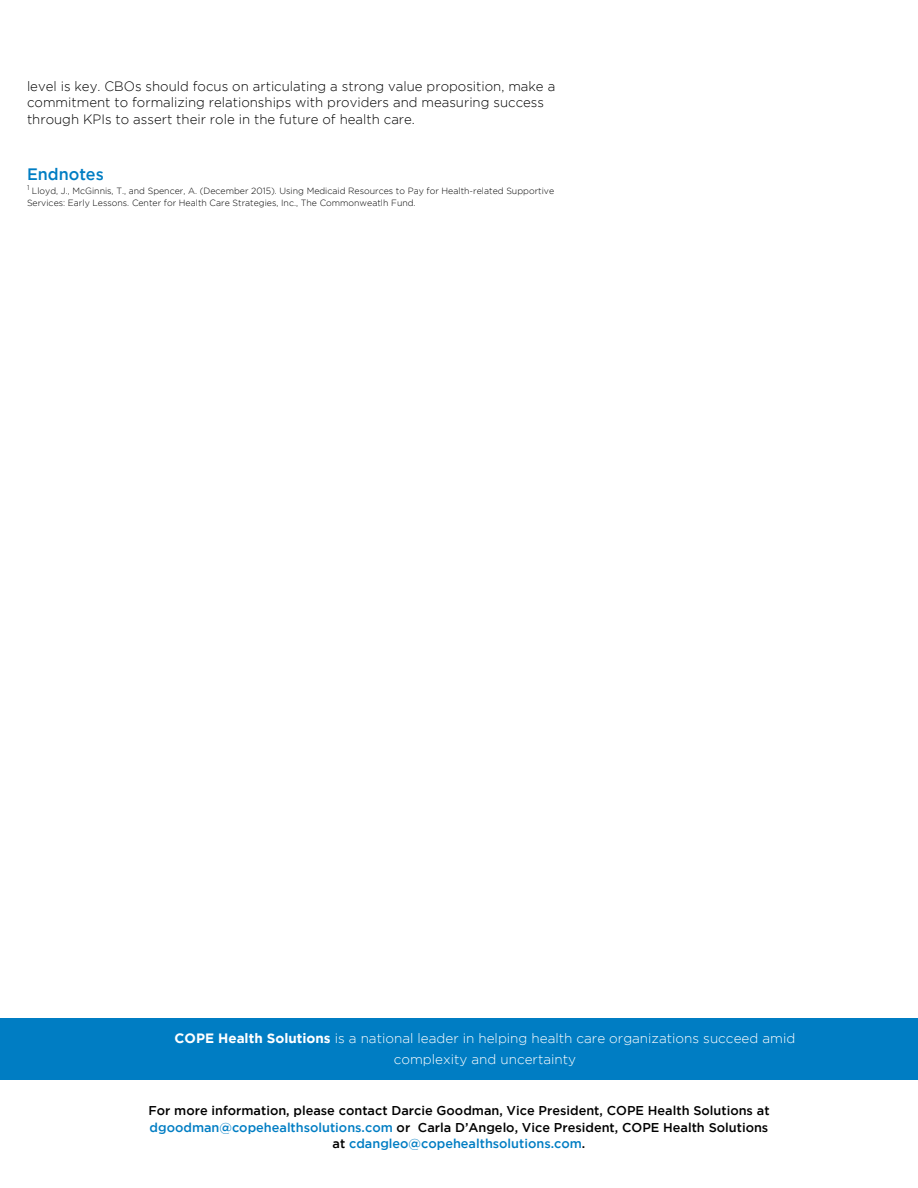
<style>
.page{position:relative;width:918px;height:1188px;background:#fff}
.page>*{position:absolute;margin:0;border:0;box-sizing:border-box;transform-origin:0 0}
.t1{font:500 16.5px "Gotham";color:#007dc3}
.t2{font:300 13.5px/16.5px "Gotham";color:#000}
.t3{font:300 13.5px/21px "Gotham";color:#fff;text-align:center}
.t4{font:500 12.75px/16.5px "Gotham";color:#000;text-align:center}
.t5{font:300 9px/12px "Gotham";color:#000}
.s1{font-weight:700}
.s2{color:#007dc3}
</style>
<div class="page">
<div style="left:0;top:1018px;width:918px;height:62px;background:#007dc3"></div>
<p class="t2" style="left:27px;top:78px;width:530px">level is key. CBOs should focus on articulating a strong value proposition, make a commitment to formalizing relationships with providers and measuring success through KPIs to assert their role in the future of health care.</p>
<p class="t1" style="left:27px;top:165px;width:78px">Endnotes</p>
<p class="t5" style="left:27px;top:185px;width:529px"><sup>1</sup> Lloyd, J., McGinnis, T., and Spencer, A. (December 2015). Using Medicaid Resources to Pay for Health-related Supportive<br>Services: Early Lessons. Center for Health Care Strategies, Inc., The Commonweatlh Fund.</p>
<p class="t3" style="left:175px;top:1028px;width:622px"><span class="s1">COPE Health Solutions</span> is a national leader in helping health care organizations succeed amid complexity and uncertainty</p>
<p class="t4" style="left:148px;top:1102px;width:623px">For more information, please contact Darcie Goodman, Vice President, COPE Health Solutions at <span class="s2">dgoodman@copehealthsolutions.com</span> or Carla D’Angelo, Vice President, COPE Health Solutions at <span class="s2">cdangleo@copehealthsolutions.com</span>.</p>
</div>
